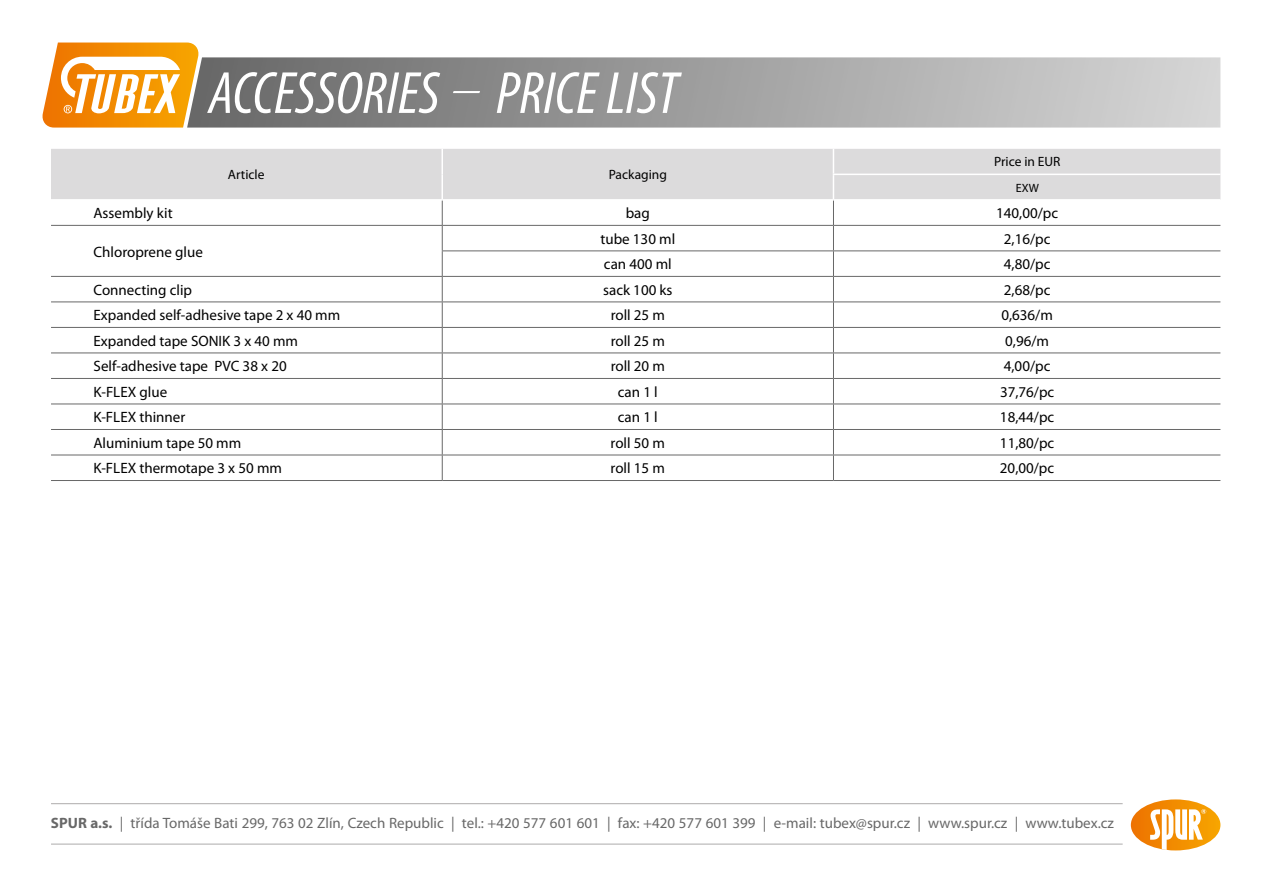
<style>
.page{position:relative;width:1263px;height:893px;background:#fff}
.page>*{position:absolute;margin:0;border:0;box-sizing:border-box;transform-origin:0 0}
.t1{font:italic condensed 60px "Myriad Pro";color:#fff}
.t2{font:15px "Myriad Pro";color:#000}
.t3{font:15px "Myriad Pro";color:#686868}
.t4{font:13.5px "Myriad Pro";color:#000}
.t5{font:12px "Myriad Pro";color:#000}
.s1{font-weight:300}
.s2{font-weight:700}
</style>
<div class="page">
<svg style="left:42px;top:43px;width:157px;height:85px"></svg>
<svg style="left:187px;top:57px;width:1034px;height:71px;background:#a1a09f"></svg>
<div style="left:51px;top:149px;width:1169px;height:50px;background:#dcdbdc"></div>
<hr style="left:833px;top:174px;width:387px;height:1px;background:#fff">
<hr style="left:441px;top:149px;width:2px;height:25px;background:#fff">
<hr style="left:441px;top:174px;width:2px;height:25px;background:#fff">
<hr style="left:51px;top:225px;width:391px;height:1px;background:#686868">
<hr style="left:442px;top:225px;width:391px;height:1px;background:#686868">
<hr style="left:833px;top:225px;width:387px;height:1px;background:#686868">
<hr style="left:442px;top:250px;width:391px;height:1px;background:#686868">
<hr style="left:833px;top:250px;width:387px;height:1px;background:#686868">
<hr style="left:51px;top:276px;width:391px;height:1px;background:#686868">
<hr style="left:442px;top:276px;width:391px;height:1px;background:#686868">
<hr style="left:833px;top:276px;width:387px;height:1px;background:#686868">
<hr style="left:51px;top:302px;width:391px;height:1px;background:#686868">
<hr style="left:442px;top:302px;width:391px;height:1px;background:#686868">
<hr style="left:833px;top:302px;width:387px;height:1px;background:#686868">
<hr style="left:51px;top:327px;width:391px;height:1px;background:#686868">
<hr style="left:442px;top:327px;width:391px;height:1px;background:#686868">
<hr style="left:833px;top:327px;width:387px;height:1px;background:#686868">
<hr style="left:51px;top:353px;width:391px;height:1px;background:#686868">
<hr style="left:442px;top:353px;width:391px;height:1px;background:#686868">
<hr style="left:833px;top:353px;width:387px;height:1px;background:#686868">
<hr style="left:51px;top:378px;width:391px;height:1px;background:#686868">
<hr style="left:442px;top:378px;width:391px;height:1px;background:#686868">
<hr style="left:833px;top:378px;width:387px;height:1px;background:#686868">
<hr style="left:51px;top:404px;width:391px;height:1px;background:#686868">
<hr style="left:442px;top:404px;width:391px;height:1px;background:#686868">
<hr style="left:833px;top:404px;width:387px;height:1px;background:#686868">
<hr style="left:51px;top:429px;width:391px;height:1px;background:#686868">
<hr style="left:442px;top:429px;width:391px;height:1px;background:#686868">
<hr style="left:833px;top:429px;width:387px;height:1px;background:#686868">
<hr style="left:51px;top:455px;width:391px;height:1px;background:#686868">
<hr style="left:442px;top:455px;width:391px;height:1px;background:#686868">
<svg style="left:442px;top:201px;width:1px;height:279px"></svg>
<hr style="left:833px;top:455px;width:387px;height:1px;background:#686868">
<svg style="left:833px;top:149px;width:1px;height:331px"></svg>
<hr style="left:51px;top:480px;width:391px;height:1px;background:#686868">
<hr style="left:442px;top:480px;width:391px;height:1px;background:#686868">
<hr style="left:833px;top:480px;width:387px;height:1px;background:#686868">
<svg style="left:1131px;top:799px;width:89px;height:51px"></svg>
<hr style="left:51px;top:844px;width:1072px;height:1px;background:#adabab">
<hr style="left:51px;top:803px;width:1072px;height:1px;background:#adabab">
<h1 class="t1" style="left:208px;top:61px;width:471px">ACCESSORIES <span class="s1">–</span> PRICE LIST</h1>
<p class="t4" style="left:228px;top:166px;width:38px">Article</p>
<p class="t4" style="left:609px;top:166px;width:60px">Packaging</p>
<p class="t4" style="left:994px;top:153px;width:68px">Price in EUR</p>
<p class="t5" style="left:1016px;top:180px;width:25px">EXW</p>
<p class="t2" style="left:94px;top:204px;width:81px">Assembly kit</p>
<p class="t2" style="left:626px;top:204px;width:26px">bag</p>
<p class="t2" style="left:996px;top:204px;width:63px">140,00/pc</p>
<p class="t2" style="left:94px;top:242px;width:111px">Chloroprene glue</p>
<p class="t2" style="left:600px;top:229px;width:76px">tube 130 ml</p>
<p class="t2" style="left:1004px;top:229px;width:48px">2,16/pc</p>
<p class="t2" style="left:604px;top:255px;width:69px">can 400 ml</p>
<p class="t2" style="left:1004px;top:255px;width:48px">4,80/pc</p>
<p class="t2" style="left:94px;top:280px;width:100px">Connecting clip</p>
<p class="t2" style="left:603px;top:280px;width:71px">sack 100 ks</p>
<p class="t2" style="left:1004px;top:280px;width:48px">2,68/pc</p>
<p class="t2" style="left:94px;top:306px;width:248px">Expanded self-adhesive tape 2 x 40 mm</p>
<p class="t2" style="left:611px;top:306px;width:56px">roll 25 m</p>
<p class="t2" style="left:1001px;top:306px;width:53px">0,636/m</p>
<p class="t2" style="left:94px;top:332px;width:206px">Expanded tape SONIK 3 x 40 mm</p>
<p class="t2" style="left:611px;top:332px;width:56px">roll 25 m</p>
<p class="t2" style="left:1005px;top:332px;width:45px">0,96/m</p>
<p class="t2" style="left:94px;top:357px;width:195px">Self-adhesive tape PVC 38 x 20</p>
<p class="t2" style="left:611px;top:357px;width:56px">roll 20 m</p>
<p class="t2" style="left:1004px;top:357px;width:48px">4,00/pc</p>
<p class="t2" style="left:94px;top:383px;width:75px">K-FLEX glue</p>
<p class="t2" style="left:618px;top:383px;width:41px">can 1 l</p>
<p class="t2" style="left:1000px;top:383px;width:56px">37,76/pc</p>
<p class="t2" style="left:94px;top:408px;width:93px">K-FLEX thinner</p>
<p class="t2" style="left:618px;top:408px;width:41px">can 1 l</p>
<p class="t2" style="left:1000px;top:408px;width:56px">18,44/pc</p>
<p class="t2" style="left:93px;top:434px;width:149px">Aluminium tape 50 mm</p>
<p class="t2" style="left:611px;top:434px;width:56px">roll 50 m</p>
<p class="t2" style="left:1000px;top:434px;width:56px">11,80/pc</p>
<p class="t2" style="left:93px;top:459px;width:190px">K-FLEX thermotape 3 x 50 mm</p>
<p class="t2" style="left:611px;top:459px;width:56px">roll 15 m</p>
<p class="t2" style="left:1000px;top:459px;width:56px">20,00/pc</p>
<p class="t3" style="left:51px;top:813px;width:1064px"><span class="s2">SPUR a.s.</span> | třída Tomáše Bati 299, 763 02 Zlín, Czech Republic | tel.: +420 577 601 601 | fax: +420 577 601 399 | e-mail: tubex@spur.cz | www.spur.cz | www.tubex.cz</p>
</div>
